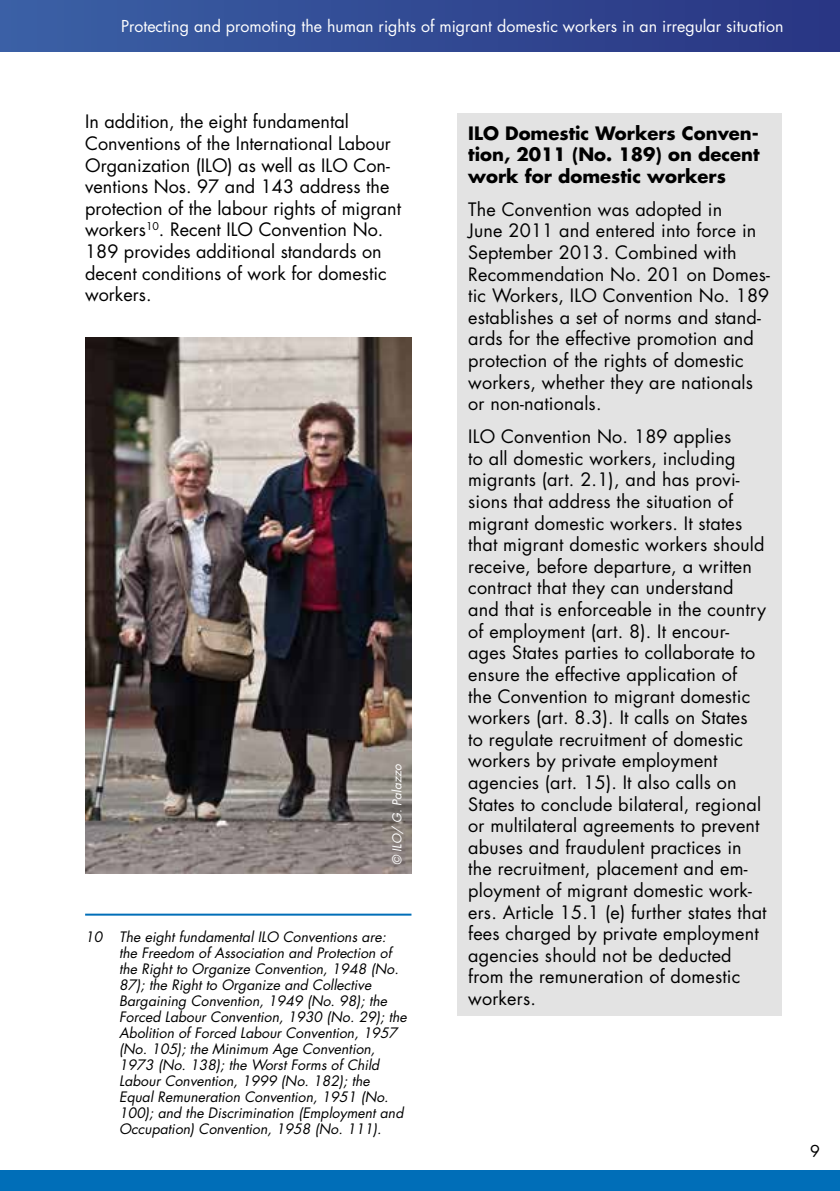
<style>
.page{position:relative;width:840px;height:1191px;background:#fff}
.page>*{position:absolute;margin:0;border:0;box-sizing:border-box;transform-origin:0 0}
.t1{font:18px/21.6px "Futura Std";letter-spacing:.01em;color:#000}
.t2{font:700 18px/21.6px "Futura Std";color:#000;text-align:justify}
.t3{font:16px "Futura Std";color:#fff}
.t4{font:16px "Futura Std";color:#000}
.t5{font:italic 14px/16px "Futura Std";color:#000}
.t6{font:italic 12px "Futura Std";color:#fff}
</style>
<div class="page">
<div style="left:0;top:1169px;width:839px;height:22px;background:#006eb8"></div>
<div style="left:0;top:0;width:839px;height:51px;background:linear-gradient(to right,#3b60a5,#293582)"></div>
<hr style="left:85px;top:913px;width:326px;height:2px;background:#006eb8">
<div style="left:456px;top:113px;width:324px;height:903px;background:#e3e3e3"></div>
<img style="left:85px;top:338px;width:326px;height:535px">
<p class="t3" style="left:121px;top:16px;width:663px">Protecting and promoting the human rights of migrant domestic workers in an irregular situation</p>
<p class="t1" style="left:85px;top:111px;width:317px">In addition, the eight fundamental Conventions of the International Labour Organization (ILO) as well as ILO Con&shy;ventions Nos. 97 and 143 address the protection of the labour rights of migrant workers<sup>10</sup>. Recent ILO Convention No.<br>189 provides additional standards on decent conditions of work for domestic workers.</p>
<p class="t6" style="left:389px;top:865px;width:102px;rotate:-90deg">© ILO/ G. Palazzo</p>
<p class="t5" style="left:119px;top:929px;width:289px;text-indent:-34px">10 The eight fundamental ILO Conventions are: the Freedom of Association and Protection of the Right to Organize Convention, 1948 (No.<br>87); the Right to Organize and Collective Bargaining Convention, 1949 (No. 98); the Forced Labour Convention, 1930 (No. 29); the Abolition of Forced Labour Convention, 1957 (No. 105); the Minimum Age Convention, 1973 (No. 138); the Worst Forms of Child Labour Convention, 1999 (No. 182); the Equal Remuneration Convention, 1951 (No.<br>100); and the Discrimination (Employment and Occupation) Convention, 1958 (No. 111).</p>
<p class="t2" style="left:468px;top:122px;width:292px">ILO Domestic Workers Conven&shy;tion, 2011 (No. 189) on decent work for domestic workers</p>
<p class="t1" style="left:468px;top:198px;width:303px">The Convention was adopted in<br>June 2011 and entered into force in<br>September 2013. Combined with<br>Recommendation No. 201 on Domes&shy;tic Workers, ILO Convention No. 189 establishes a set of norms and stand&shy;ards for the effective promotion and protection of the rights of domestic workers, whether they are nationals or non-nationals.</p>
<p class="t1" style="left:468px;top:426px;width:300px">ILO Convention No. 189 applies<br>to all domestic workers, including migrants (art. 2.1), and has provi&shy;sions that address the situation of migrant domestic workers. It states that migrant domestic workers should receive, before departure, a written contract that they can understand and that is enforceable in the country of employment (art. 8). It encour&shy;ages States parties to collaborate to ensure the effective application of<br>the Convention to migrant domestic workers (art. 8.3). It calls on States to regulate recruitment of domestic workers by private employment agencies (art. 15). It also calls on States to conclude bilateral, regional or multilateral agreements to prevent abuses and fraudulent practices in the recruitment, placement and em&shy;ployment of migrant domestic work&shy;ers. Article 15.1 (e) further states that fees charged by private employment agencies should not be deducted from the remuneration of domestic workers.</p>
<p class="t4" style="left:809px;top:1140px;width:11px">9</p>
</div>
